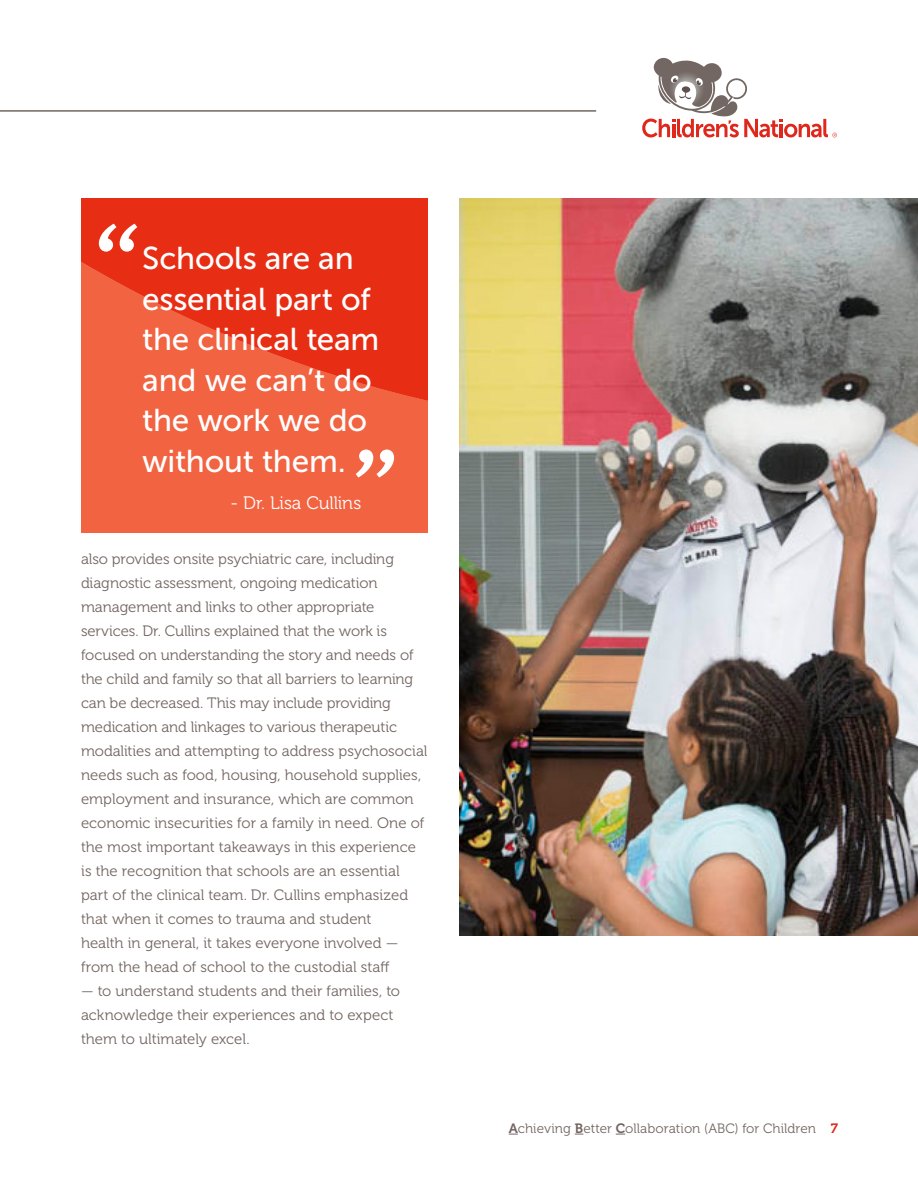
<style>
.page{position:relative;width:918px;height:1188px;background:#fff}
.page>*{position:absolute;margin:0;border:0;box-sizing:border-box;transform-origin:0 0}
.t1{font:700 90px "Archer";color:#fff}
.t2{font:31.5px/40.5px "Museo Sans 500";letter-spacing:-.005em;color:#fff}
.t3{font:18px "Museo 300";letter-spacing:-.005em;color:#fff}
.t4{font:15px/24px "Museo 300";color:#736662}
.t5{font:13.5px "Museo 300";letter-spacing:.005em;color:#736662}
.s1{font-family:"Museo 700"}
.s2{font-family:"Museo 700";color:#df271c}
</style>
<div class="page">
<hr style="left:0;top:110px;width:596px;height:2px;background:#736662">
<div style="left:656px;top:38px;width:132px;height:132px;border:6px solid #fff;border-radius:50%"></div>
<div style="left:81px;top:429px;width:347px;height:104px;background:#f26341"></div>
<svg style="left:81px;top:198px;width:347px;height:231px;background:#eb4225"></svg>
<svg style="left:356px;top:450px;width:38px;height:28px"></svg>
<img style="left:459px;top:198px;width:459px;height:737px">
<svg style="left:642px;top:58px;width:195px;height:79px"></svg>
<h1 class="t1" style="left:96px;top:183px;width:44px">“</h1>
<h2 class="t2" style="left:142px;top:238px;width:239px">Schools are an essential part of the clinical team and we can’t do the work we do without them.</h2>
<p class="t3" style="left:230px;top:494px;width:132px">- Dr. Lisa Cullins</p>
<p class="t4" style="left:81px;top:547px;width:348px">also provides onsite psychiatric care, including diagnostic assessment, ongoing medication management and links to other appropriate services. Dr. Cullins explained that the work is focused on understanding the story and needs of the child and family so that all barriers to learning can be decreased. This may include providing medication and linkages to various therapeutic modalities and attempting to address psychosocial needs such as food, housing, household supplies, employment and insurance, which are common economic insecurities for a family in need. One of the most important takeaways in this experience is the recognition that schools are an essential part of the clinical team. Dr. Cullins emphasized that when it comes to trauma and student<br>health in general, it takes everyone involved — from the head of school to the custodial staff</p>
<p class="t4" style="left:81px;top:979px;width:321px">— to understand students and their families, to acknowledge their experiences and to expect them to ultimately excel.</p>
<p class="t5" style="left:509px;top:1121px;width:331px"><span class="s1">A</span>chieving <span class="s1">B</span>etter <span class="s1">C</span>ollaboration (ABC) for Children <span class="s2">7</span></p>
</div>
